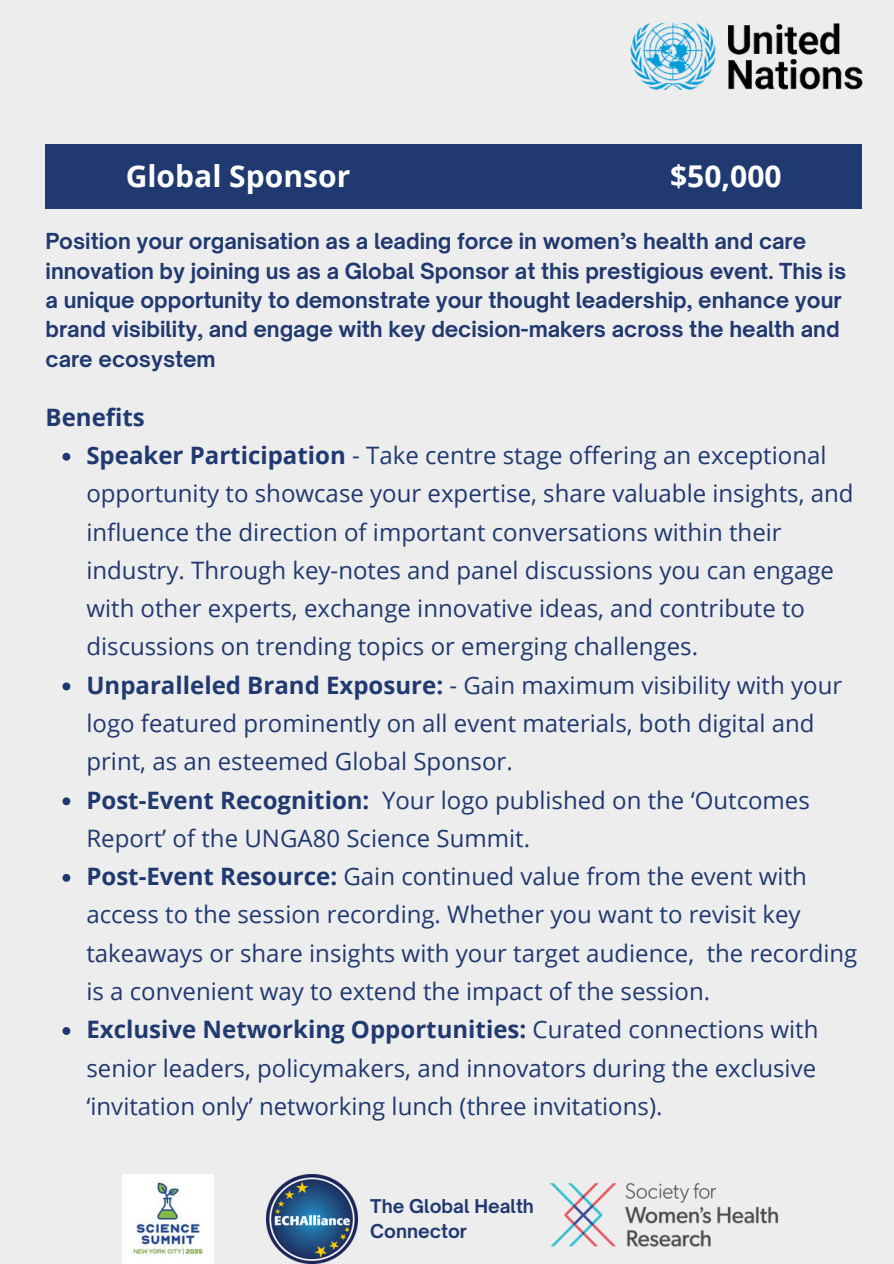
<style>
.page{position:relative;width:894px;height:1264px;background:#fff}
.page>*{position:absolute;margin:0;border:0;box-sizing:border-box;transform-origin:0 0}
.t1{font:700 30px "Open Sans";color:#fff}
.t2{font:24px/38.2px "Open Sans";color:#203970}
.t3{font:700 24px "Open Sans";color:#203970}
.t4{font:700 21.15px/29.2px "Open Sauce One";color:#203970}
.t5{font:700 18.15px/25.3px "Open Sauce One";color:#203970}
.s1{font-weight:700}
</style>
<div class="page">
<div style="left:0;top:0;width:893px;height:1263px;background:#ededed"></div>
<svg style="left:62px;top:453px;width:8px;height:7px"></svg>
<svg style="left:62px;top:682px;width:8px;height:8px"></svg>
<svg style="left:62px;top:797px;width:8px;height:8px"></svg>
<svg style="left:62px;top:874px;width:8px;height:7px"></svg>
<svg style="left:62px;top:1027px;width:8px;height:7px"></svg>
<img style="left:630px;top:24px;width:231px;height:65px">
<div style="left:46px;top:144px;width:815px;height:65px;background:#203970"></div>
<img style="left:266px;top:1174px;width:91px;height:89px">
<img style="left:550px;top:1183px;width:228px;height:64px">
<img style="left:123px;top:1174px;width:91px;height:89px">
<p class="t1" style="left:126px;top:155px;width:226px">Global Sponsor</p>
<p class="t1" style="left:670px;top:155px;width:113px">$50,000</p>
<p class="t4" style="left:46px;top:227px;width:802px">Position your organisation as a leading force in women’s health and care innovation by joining us as a Global Sponsor at this prestigious event. This is a unique opportunity to demonstrate your thought leadership, enhance your brand visibility, and engage with key decision-makers across the health and care ecosystem</p>
<p class="t3" style="left:46px;top:400px;width:101px">Benefits</p>
<h1 class="t2" style="left:86px;top:435px;width:768px"><span class="s1">Speaker Participation</span> - Take centre stage offering an exceptional opportunity to showcase your expertise, share valuable insights, and influence the direction of important conversations within their industry. Through key-notes and panel discussions you can engage with other experts, exchange innovative ideas, and contribute to discussions on trending topics or emerging challenges.</h1>
<h4 class="t2" style="left:86px;top:665px;width:757px"><span class="s1">Unparalleled Brand Exposure:</span> - Gain maximum visibility with your logo featured prominently on all event materials, both digital and print, as an esteemed Global Sponsor.</h4>
<h2 class="t2" style="left:86px;top:780px;width:724px"><span class="s1">Post-Event Recognition:</span> Your logo published on the ‘Outcomes</h2>
<p class="t2" style="left:86px;top:818px;width:721px">Report’ of the UNGA80 Science Summit.<br><span class="s1">Post-Event Resource:</span> Gain continued value from the event with access to the session recording. Whether you want to revisit key takeaways or share insights with your target audience,</p>
<p class="t2" style="left:86px;top:933px;width:772px;text-indent:620px">the recording is a convenient way to extend the impact of the session.<br><span class="s1">Exclusive Networking Opportunities:</span> Curated connections with senior leaders, policymakers, and innovators during the exclusive ‘invitation only’ networking lunch (three invitations).</p>
<p class="t5" style="left:370px;top:1193px;width:165px">The Global Health<br>Connector</p>
</div>
